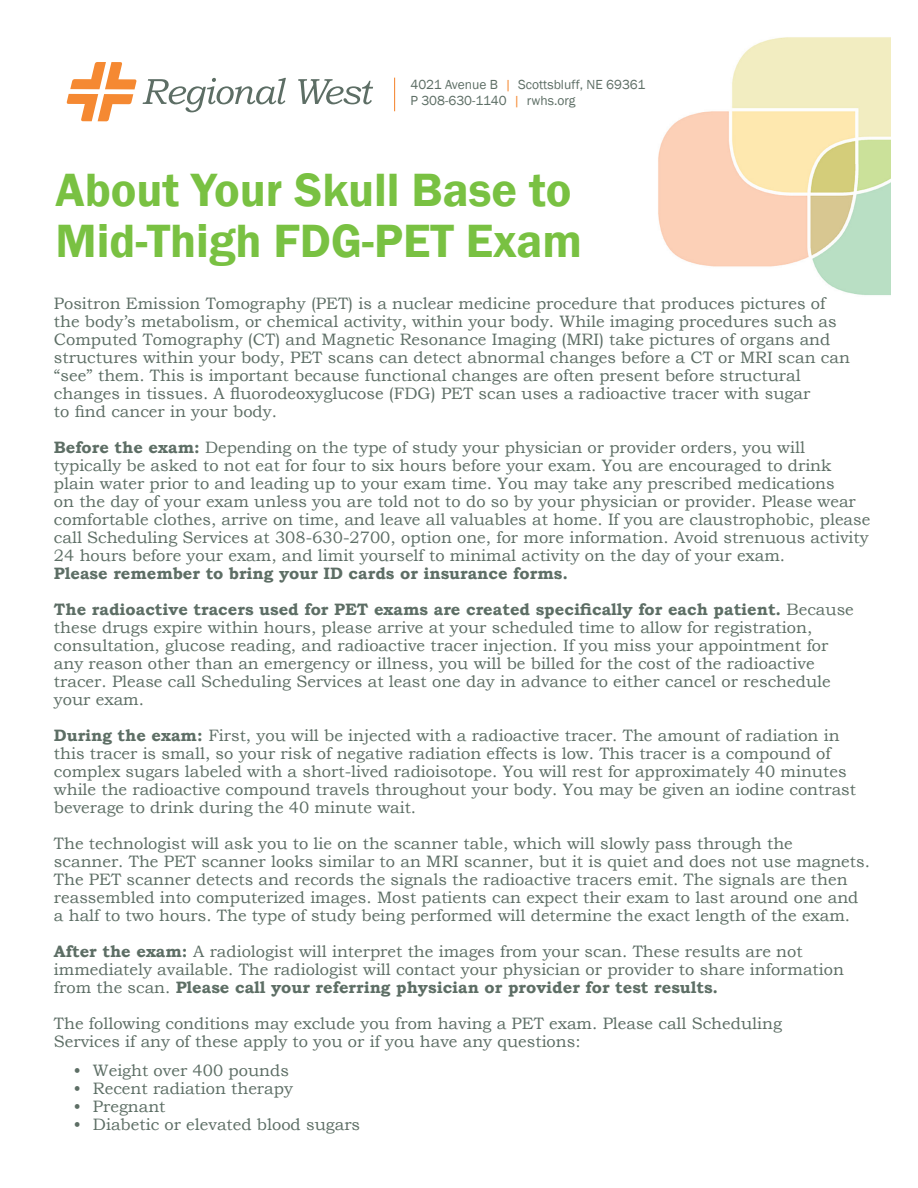
<style>
.page{position:relative;width:918px;height:1188px;background:#fff}
.page>*{position:absolute;margin:0;border:0;box-sizing:border-box;transform-origin:0 0}
.t1{font:600 48px/51px "Franklin Gothic";color:#79c142}
.t2{font:16.5px/18px "Bookman Old Style";color:#5d6e65}
.t3{font:700 16.5px "Bookman Old Style";color:#5d6e65}
.t4{font:13.5px "Franklin Gothic";color:#5d6e65}
.s1{color:#f58932}
.s2{font-weight:700}
</style>
<div class="page">
<hr style="left:394px;top:78px;width:1px;height:33px;background:#f48026">
<svg style="left:66px;top:62px;width:71px;height:59px"></svg>
<svg style="left:143px;top:78px;width:143px;height:34px"></svg>
<svg style="left:298px;top:79px;width:75px;height:25px"></svg>
<img style="left:658px;top:37px;width:233px;height:258px">
<p class="t4" style="left:410px;top:76px;width:236px">4021 Avenue B <span class="s1">|</span> Scottsbluff, NE 69361</p>
<p class="t4" style="left:410px;top:92px;width:167px">P 308-630-1140 <span class="s1">|</span> rwhs.org</p>
<p class="t1" style="left:56px;top:165px;width:528px">About Your Skull Base to<br>Mid-Thigh FDG-PET Exam</p>
<p class="t2" style="left:54px;top:295px;width:773px">Positron Emission Tomography (PET) is a nuclear medicine procedure that produces pictures of</p>
<p class="t2" style="left:54px;top:313px;width:797px">the body’s metabolism, or chemical activity, within your body. While imaging procedures such as Computed Tomography (CT) and Magnetic Resonance Imaging (MRI) take pictures of organs and structures within your body, PET scans can detect abnormal changes before a CT or MRI scan can “see” them. This is important because functional changes are often present before structural</p>
<p class="t2" style="left:54px;top:385px;width:758px">changes in tissues. A fluorodeoxyglucose (FDG) PET scan uses a radioactive tracer with sugar</p>
<p class="t2" style="left:54px;top:403px;width:225px">to find cancer in your body.</p>
<p class="t2" style="left:54px;top:439px;width:753px"><span class="s2">Before the exam:</span> Depending on the type of study your physician or provider orders, you will</p>
<p class="t2" style="left:54px;top:457px;width:818px">typically be asked to not eat for four to six hours before your exam. You are encouraged to drink plain water prior to and leading up to your exam time. You may take any prescribed medications<br>on the day of your exam unless you are told not to do so by your physician or provider. Please wear comfortable clothes, arrive on time, and leave all valuables at home. If you are claustrophobic, please call Scheduling Services at 308-630-2700, option one, for more information. Avoid strenuous activity 24 hours before your exam, and limit yourself to minimal activity on the day of your exam.</p>
<p class="t3" style="left:54px;top:562px;width:516px">Please remember to bring your ID cards or insurance forms.</p>
<p class="t2" style="left:54px;top:601px;width:801px"><span class="s2">The radioactive tracers used for PET exams are created specifically for each patient.</span> Because these drugs expire within hours, please arrive at your scheduled time to allow for registration,</p>
<p class="t2" style="left:54px;top:637px;width:776px">consultation, glucose reading, and radioactive tracer injection. If you miss your appointment for</p>
<p class="t2" style="left:54px;top:655px;width:762px">any reason other than an emergency or illness, you will be billed for the cost of the radioactive</p>
<p class="t2" style="left:54px;top:673px;width:778px">tracer. Please call Scheduling Services at least one day in advance to either cancel or reschedule your exam.</p>
<p class="t2" style="left:54px;top:727px;width:804px"><span class="s2">During the exam:</span> First, you will be injected with a radioactive tracer. The amount of radiation in this tracer is small, so your risk of negative radiation effects is low. This tracer is a compound of complex sugars labeled with a short-lived radioisotope. You will rest for approximately 40 minutes while the radioactive compound travels throughout your body. You may be given an iodine contrast beverage to drink during the 40 minute wait.</p>
<p class="t2" style="left:54px;top:835px;width:740px">The technologist will ask you to lie on the scanner table, which will slowly pass through the</p>
<p class="t2" style="left:54px;top:853px;width:818px">scanner. The PET scanner looks similar to an MRI scanner, but it is quiet and does not use magnets.<br>The PET scanner detects and records the signals the radioactive tracers emit. The signals are then</p>
<p class="t2" style="left:54px;top:889px;width:806px">reassembled into computerized images. Most patients can expect their exam to last around one and a half to two hours. The type of study being performed will determine the exact length of the exam.</p>
<p class="t2" style="left:54px;top:943px;width:750px"><span class="s2">After the exam:</span> A radiologist will interpret the images from your scan. These results are not</p>
<p class="t2" style="left:54px;top:961px;width:792px">immediately available. The radiologist will contact your physician or provider to share information from the scan. <span class="s2">Please call your referring physician or provider for test results.</span></p>
<p class="t2" style="left:54px;top:1015px;width:729px">The following conditions may exclude you from having a PET exam. Please call Scheduling</p>
<p class="t2" style="left:54px;top:1033px;width:528px">Services if any of these apply to you or if you have any questions:</p>
<p class="t2" style="left:73px;top:1061px;width:217px">• Weight over 400 pounds</p>
<p class="t2" style="left:73px;top:1079px;width:221px">• Recent radiation therapy</p>
<p class="t2" style="left:73px;top:1097px;width:94px">• Pregnant</p>
<p class="t2" style="left:73px;top:1115px;width:288px">• Diabetic or elevated blood sugars</p>
</div>
